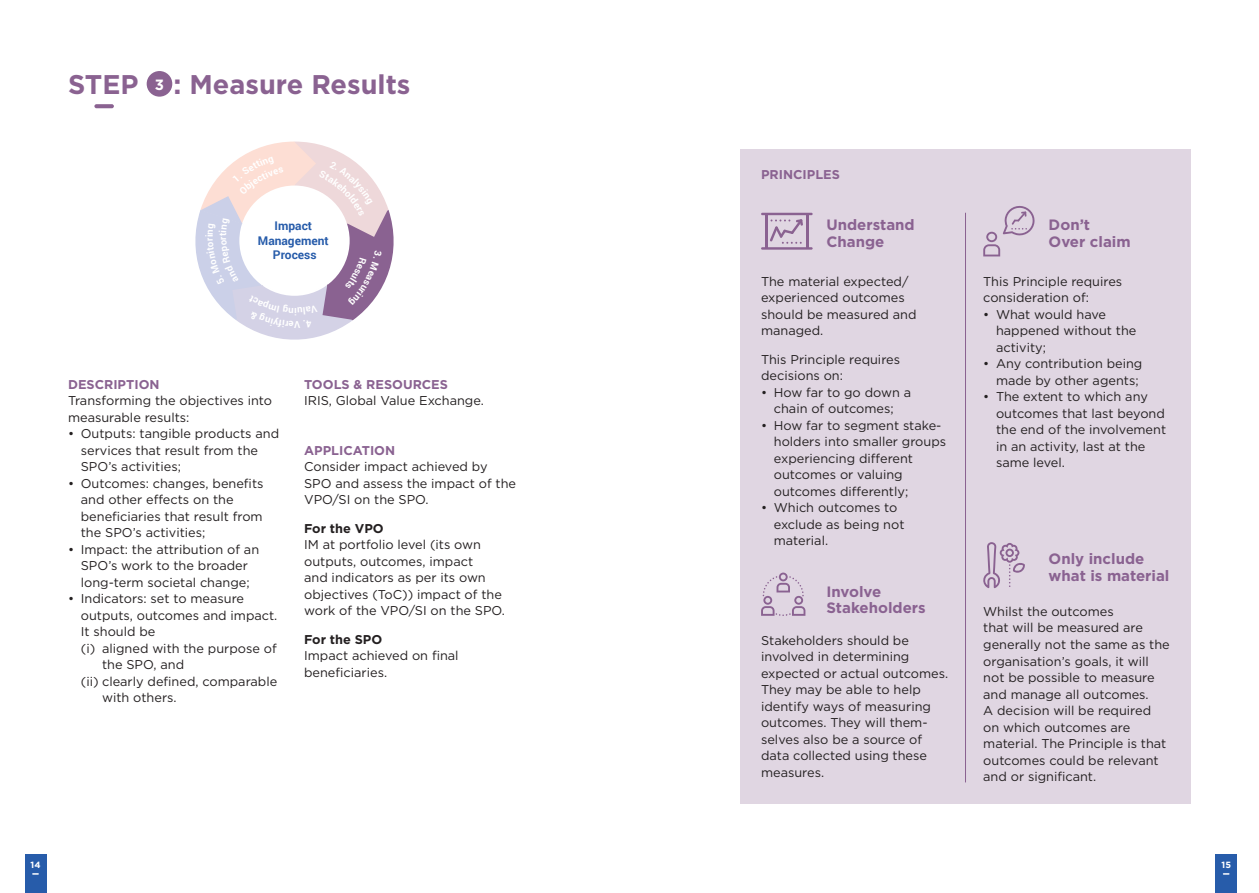
<style>
.page{position:relative;width:1259px;height:893px;background:#fff}
.page>*{position:absolute;margin:0;border:0;box-sizing:border-box;transform-origin:0 0}
.t1{font:700 27px "Gotham";color:#8a6291}
.t2{font:700 15px/16.5px "Gotham";color:#8a6291}
.t3{font:700 14.85px "Gotham";color:#fff}
.t4{font:12.75px/16.5px "Gotham";color:#231f20}
.t5{font:700 12.75px "Gotham";color:#8a6291}
.t6{font:700 12.75px "Gotham";color:#231f20}
.t7{font:700 12px/14.4px "Roboto";color:#275caa;text-align:center}
.t8{font:700 9.6px "Roboto";color:#fff}
.t9{font:700 9px "Gotham";color:#fff}
</style>
<div class="page">
<div style="left:1215px;top:854px;width:21px;height:39px;background:#275caa"></div>
<div style="left:25px;top:854px;width:21px;height:39px;background:#275caa"></div>
<div style="left:147px;top:71px;width:25px;height:26px;background:#8a6291;border-radius:50%"></div>
<svg style="left:94px;top:104px;width:20px;height:4px"></svg>
<div style="left:740px;top:149px;width:451px;height:655px;background:#e0d6e2"></div>
<svg style="left:761px;top:573px;width:44px;height:43px"></svg>
<hr style="left:761px;top:213px;width:51px;height:2px;background:#8a6291">
<hr style="left:761px;top:247px;width:51px;height:3px;background:#8a6291">
<hr style="left:765px;top:214px;width:2px;height:34px;background:#8a6291">
<hr style="left:806px;top:214px;width:2px;height:34px;background:#8a6291">
<svg style="left:770px;top:219px;width:33px;height:25px"></svg>
<svg style="left:983px;top:206px;width:52px;height:50px"></svg>
<svg style="left:983px;top:542px;width:42px;height:46px"></svg>
<hr style="left:965px;top:213px;width:1px;height:569px;background:#8a6291">
<svg style="left:195px;top:141px;width:199px;height:199px"></svg>
<p class="t1" style="left:68px;top:66px;width:72px">STEP</p>
<p class="t3" style="left:155px;top:75px;width:11px">3</p>
<p class="t1" style="left:173px;top:66px;width:239px">: Measure Results</p>
<p class="t8" style="left:203px;top:237px;width:4px;rotate:-90deg">i</p>
<p class="t7" style="left:258px;top:218px;width:72px">Impact<br>Management<br>Process</p>
<p class="t8" style="left:297px;top:318px;width:4px;rotate:180deg">i</p>
<p class="t5" style="left:68px;top:376px;width:93px">DESCRIPTION</p>
<p class="t4" style="left:68px;top:392px;width:206px">Transforming the objectives into measurable results:</p>
<p class="t4" style="left:81px;top:425px;width:200px;text-indent:-13px">• Outputs: tangible products and services that result from the<br>SPO’s activities;</p>
<p class="t4" style="left:81px;top:475px;width:184px;text-indent:-13px">• Outcomes: changes, benefits and other effects on the beneficiaries that result from the SPO’s activities;</p>
<p class="t4" style="left:68px;top:541px;width:193px;text-align:center">• Impact: the attribution of an<br>SPO’s work to the broader long-term societal change;</p>
<p class="t4" style="left:81px;top:590px;width:198px;text-indent:-13px">• Indicators: set to measure outputs, outcomes and impact.<br>It should be</p>
<p class="t4" style="left:102px;top:640px;width:176px;text-indent:-21px">(i) aligned with the purpose of the SPO, and</p>
<p class="t4" style="left:102px;top:673px;width:177px;text-indent:-21px">(ii) clearly defined, comparable with others.</p>
<p class="t5" style="left:304px;top:376px;width:145px">TOOLS &amp; RESOURCES</p>
<p class="t4" style="left:304px;top:392px;width:181px">IRIS, Global Value Exchange.</p>
<p class="t5" style="left:304px;top:442px;width:93px">APPLICATION</p>
<p class="t4" style="left:304px;top:458px;width:213px">Consider impact achieved by<br>SPO and assess the impact of the<br>VPO/SI on the SPO.</p>
<p class="t6" style="left:304px;top:520px;width:81px">For the VPO</p>
<p class="t4" style="left:304px;top:536px;width:202px">IM at portfolio level (its own outputs, outcomes, impact<br>and indicators as per its own objectives (ToC)) impact of the work of the VPO/SI on the SPO.</p>
<p class="t6" style="left:304px;top:631px;width:80px">For the SPO</p>
<p class="t4" style="left:304px;top:647px;width:156px">Impact achieved on final beneficiaries.</p>
<p class="t5" style="left:761px;top:166px;width:80px">PRINCIPLES</p>
<p class="t2" style="left:826px;top:217px;width:90px">Understand</p>
<p class="t2" style="left:826px;top:233px;width:59px">Change</p>
<p class="t4" style="left:761px;top:273px;width:157px">The material expected/ experienced outcomes should be measured and managed.</p>
<p class="t4" style="left:761px;top:351px;width:141px">This Principle requires decisions on:</p>
<p class="t4" style="left:761px;top:384px;width:151px;text-align:center">• How far to go down a chain of outcomes;</p>
<p class="t4" style="left:774px;top:417px;width:174px;text-indent:-13px">• How far to segment stake&shy;holders into smaller groups experiencing different outcomes or valuing outcomes differently;</p>
<p class="t4" style="left:774px;top:499px;width:132px;text-indent:-13px">• Which outcomes to exclude as being not material.</p>
<p class="t2" style="left:826px;top:583px;width:56px">Involve</p>
<p class="t2" style="left:826px;top:599px;width:101px">Stakeholders</p>
<p class="t4" style="left:761px;top:632px;width:189px">Stakeholders should be involved in determining expected or actual outcomes.<br>They may be able to help identify ways of measuring outcomes. They will them&shy;selves also be a source of data collected using these measures.</p>
<p class="t2" style="left:1048px;top:217px;width:43px">Don’t</p>
<p class="t2" style="left:1048px;top:233px;width:84px">Over claim</p>
<p class="t4" style="left:983px;top:273px;width:141px">This Principle requires consideration of:</p>
<p class="t4" style="left:996px;top:306px;width:142px;text-indent:-13px">• What would have happened without the activity;</p>
<p class="t4" style="left:983px;top:355px;width:161px;text-align:right">• Any contribution being made by other agents;</p>
<p class="t4" style="left:996px;top:388px;width:172px;text-indent:-13px">• The extent to which any outcomes that last beyond the end of the involvement in an activity, last at the same level.</p>
<p class="t2" style="left:1048px;top:550px;width:122px">Only include what is material</p>
<p class="t4" style="left:983px;top:603px;width:188px">Whilst the outcomes<br>that will be measured are generally not the same as the organisation’s goals, it will not be possible to measure and manage all outcomes.<br>A decision will be required on which outcomes are material. The Principle is that outcomes could be relevant and or significant.</p>
<p class="t9" style="left:30px;top:859px;width:12px">14</p>
<p class="t9" style="left:1221px;top:859px;width:11px">15</p>
</div>
